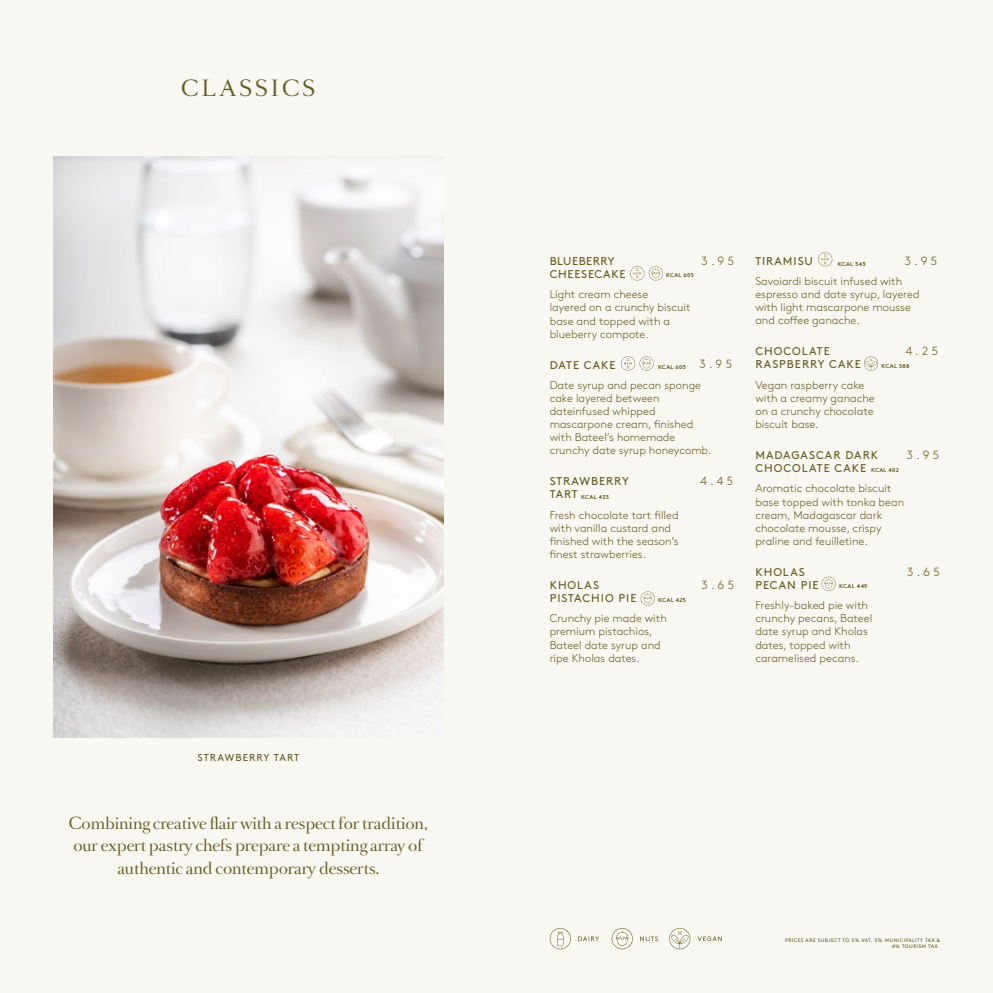
<style>
.page{position:relative;width:993px;height:993px;background:#fff}
.page>*{position:absolute;margin:0;border:0;box-sizing:border-box;transform-origin:0 0}
.t1{font:20px "Romain Headline";letter-spacing:.15em;color:#665d21}
.t2{font:15px/22.5px "Romain Headline";letter-spacing:-.01em;color:#665d21;text-align:center}
.t3{font:300 11.88px "Brown";letter-spacing:.25em;color:#665d21}
.t4{font:300 11.25px/13.1px "Brown";color:#665d21}
.t5{font:11.25px "Brown";letter-spacing:.085em;color:#665d21}
.t6{font:11.25px "Brown";letter-spacing:.065em;color:#665d21}
.t7{font:11.25px "Brown";letter-spacing:.045em;color:#665d21}
.t8{font:10px "Brown";letter-spacing:.105em;color:#665d21}
.t9{font:700 5.62px "Brown";letter-spacing:.05em;color:#665d21}
.t10{font:5px/6px "Brown";letter-spacing:.085em;color:#665d21;text-align:right}
.s1{font-weight:400}
.s2{font-weight:700;font-size:5.62px}
</style>
<div class="page">
<div style="left:0;top:0;width:992px;height:992px;background:#f9f7f1"></div>
<svg style="left:640px;top:936px;width:17px;height:4px"></svg>
<svg style="left:611px;top:928px;width:21px;height:20px"></svg>
<svg style="left:549px;top:928px;width:21px;height:20px"></svg>
<svg style="left:578px;top:936px;width:21px;height:4px"></svg>
<svg style="left:697px;top:936px;width:24px;height:4px"></svg>
<svg style="left:669px;top:928px;width:21px;height:20px"></svg>
<img style="left:53px;top:156px;width:390px;height:581px">
<svg style="left:630px;top:266px;width:32px;height:14px"></svg>
<svg style="left:621px;top:356px;width:32px;height:14px"></svg>
<svg style="left:821px;top:576px;width:14px;height:14px"></svg>
<svg style="left:640px;top:591px;width:14px;height:14px"></svg>
<svg style="left:864px;top:356px;width:13px;height:14px"></svg>
<svg style="left:818px;top:252px;width:14px;height:14px"></svg>
<h1 class="t1" style="left:181px;top:74px;width:135px">CLASSICS</h1>
<p class="t8" style="left:197px;top:749px;width:103px">STRAWBERRY TART</p>
<h2 class="t2" style="left:69px;top:811px;width:360px">Combining creative flair with a respect for tradition, our expert pastry chefs prepare a tempting array of authentic and contemporary desserts.</h2>
<p class="t7" style="left:549px;top:252px;width:66px">BLUEBERRY</p>
<p class="t3" style="left:701px;top:252px;width:34px">3.95</p>
<p class="t6" style="left:549px;top:265px;width:77px">CHEESECAKE</p>
<p class="t4" style="left:549px;top:287px;width:142px">Light cream cheese<br>layered on a crunchy biscuit base and topped with a blueberry compote.</p>
<p class="t5" style="left:549px;top:356px;width:67px">DATE CAKE</p>
<p class="t3" style="left:699px;top:355px;width:34px">3.95</p>
<p class="t4" style="left:549px;top:377px;width:163px">Date syrup and pecan sponge cake layered between dateinfused whipped mascarpone cream, finished with Bateel’s homemade crunchy date syrup honeycomb.</p>
<p class="t5" style="left:549px;top:472px;width:80px">STRAWBERRY</p>
<p class="t3" style="left:700px;top:472px;width:34px">4.45</p>
<p class="t5" style="left:549px;top:485px;width:29px">TART</p>
<p class="t4" style="left:549px;top:507px;width:130px">Fresh chocolate tart filled with vanilla custard and finished with the season’s finest strawberries.</p>
<p class="t5" style="left:549px;top:576px;width:51px">KHOLAS</p>
<p class="t3" style="left:701px;top:576px;width:34px">3.65</p>
<p class="t5" style="left:549px;top:589px;width:88px">PISTACHIO PIE</p>
<p class="t4" style="left:549px;top:610px;width:119px">Crunchy pie made with premium pistachios,<br>Bateel date syrup and ripe Kholas dates.</p>
<p class="t9" style="left:666px;top:271px;width:29px">KCAL 605</p>
<p class="t9" style="left:657px;top:362px;width:29px">KCAL 605</p>
<p class="t9" style="left:581px;top:492px;width:29px">KCAL 433</p>
<p class="t9" style="left:658px;top:595px;width:29px">KCAL 425</p>
<p class="t5" style="left:755px;top:252px;width:59px">TIRAMISU</p>
<p class="t3" style="left:904px;top:252px;width:34px">3.95</p>
<p class="t4" style="left:755px;top:274px;width:166px">Savoiardi biscuit infused with espresso and date syrup, layered with light mascarpone mousse and coffee ganache.</p>
<p class="t5" style="left:755px;top:343px;width:76px">CHOCOLATE</p>
<p class="t3" style="left:905px;top:342px;width:34px">4.25</p>
<p class="t5" style="left:755px;top:356px;width:107px">RASPBERRY CAKE</p>
<p class="t4" style="left:755px;top:377px;width:121px">Vegan raspberry cake with a creamy ganache on a crunchy chocolate biscuit base.</p>
<p class="t5" style="left:755px;top:446px;width:124px">MADAGASCAR DARK</p>
<p class="t3" style="left:906px;top:446px;width:34px">3.95</p>
<p class="t4" style="left:755px;top:457px;width:145px;line-height:20.2px"><span class="s1">CHOCOLATE CAKE</span> <span class="s2">KCAL 402<br></span>Aromatic chocolate biscuit</p>
<p class="t4" style="left:755px;top:494px;width:150px">base topped with tonka bean cream, Madagascar dark chocolate mousse, crispy praline and feuilletine.</p>
<p class="t5" style="left:755px;top:563px;width:51px">KHOLAS</p>
<p class="t3" style="left:906px;top:562px;width:34px">3.65</p>
<p class="t5" style="left:755px;top:576px;width:65px">PECAN PIE</p>
<p class="t4" style="left:755px;top:597px;width:118px">Freshly-baked pie with crunchy pecans, Bateel date syrup and Kholas dates, topped with caramelised pecans.</p>
<p class="t9" style="left:837px;top:259px;width:29px">KCAL 343</p>
<p class="t9" style="left:881px;top:361px;width:29px">KCAL 588</p>
<p class="t9" style="left:838px;top:581px;width:30px">KCAL 449</p>
<p class="t10" style="left:784px;top:936px;width:156px">PRICES ARE SUBJECT TO 5% VAT, 5% MUNICIPALITY TAX &amp;<br>4% TOURISM TAX.</p>
</div>
